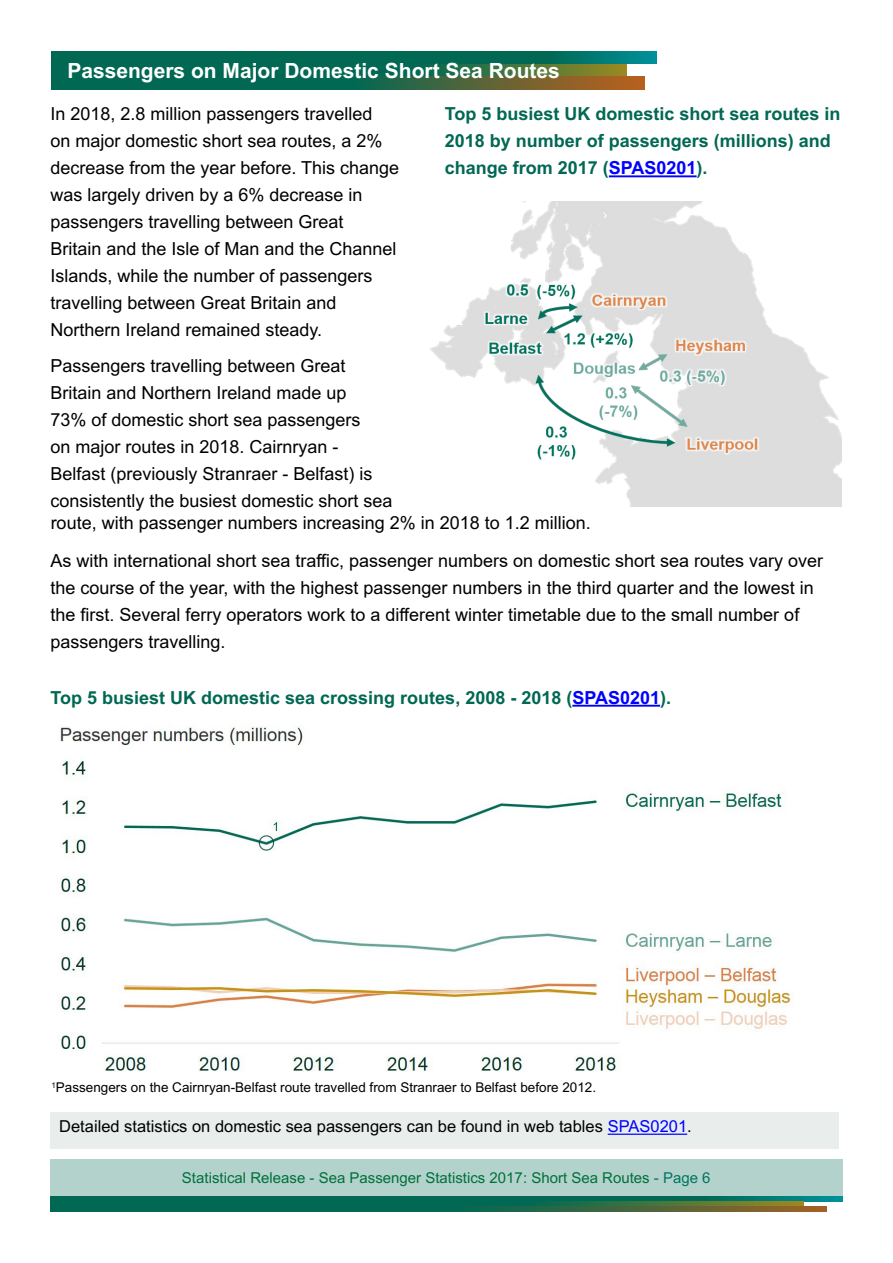
<style>
.page{position:relative;width:893px;height:1263px;background:#fff}
.page>*{position:absolute;margin:0;border:0;box-sizing:border-box;transform-origin:0 0}
.t1{font:700 21px "Arial";color:#fff}
.t2{font:18px/27px "Arial";color:#000}
.t3{font:18px/27px "Arial MT2";color:#000}
.t4{font:700 18px/27px "Arial";color:#006853}
.t5{font:16.5px "Arial";color:#000}
.t6{font:15px "Arial";color:#00703c}
.t7{font:13.5px "Arial";color:#000}
.s1{font-family:"Arial"}
.s2{color:#00f}
.s3{color:#007662}
</style>
<div class="page">
<div style="left:50px;top:1160px;width:792px;height:36px;background:#b3d2cb"></div>
<svg style="left:50px;top:1196px;width:792px;height:5px;background:#006b59"></svg>
<svg style="left:50px;top:1201px;width:753px;height:5px;background:#1b6d4a"></svg>
<svg style="left:50px;top:1206px;width:777px;height:6px;background:#256647"></svg>
<svg style="left:51px;top:64px;width:575px;height:13px;background:#1c6d49"></svg>
<svg style="left:51px;top:51px;width:605px;height:13px;background:#006b59"></svg>
<svg style="left:51px;top:77px;width:593px;height:12px;background:#306544"></svg>
<hr style="left:609px;top:175px;width:88px;height:2px;background:#00f">
<hr style="left:572px;top:705px;width:88px;height:2px;background:#00f">
<img style="left:430px;top:201px;width:412px;height:305px">
<img style="left:60px;top:726px;width:733px;height:346px">
<div style="left:51px;top:1112px;width:788px;height:36px;background:#e9eeed"></div>
<hr style="left:608px;top:1133px;width:79px;height:2px;background:#00f">
<p class="t1" style="left:67px;top:56px;width:494px">Passengers on Major Domestic Short Sea Routes</p>
<p class="t2" style="left:50px;top:100px;width:350px">In 2018, 2.8 million passengers travelled<br>on major domestic short sea routes, a 2% decrease from the year before. This change was largely driven by a 6% decrease in passengers travelling between Great<br>Britain and the Isle of Man and the Channel Islands, while the number of passengers travelling between Great Britain and Northern Ireland remained steady.</p>
<p class="t2" style="left:50px;top:352px;width:344px">Passengers travelling between Great Britain and Northern Ireland made up<br>73% of domestic short sea passengers<br>on major routes in 2018. Cairnryan - Belfast (previously Stranraer - Belfast) is consistently the busiest domestic short sea</p>
<p class="t2" style="left:51px;top:509px;width:542px">route, with passenger numbers increasing 2% in 2018 to 1.2 million.</p>
<p class="t3" style="left:50px;top:547px;width:774px">As with international short sea traffic, passenger numbers on domestic short sea routes vary over <span class="s1">the course of the year, with the highest passenger numbers in the third quarter and the lowest in </span>the first. Several ferry operators work to a different winter timetable due to the small number of <span class="s1">passengers travelling.</span></p>
<p class="t4" style="left:445px;top:101px;width:397px">Top 5 busiest UK domestic short sea routes in<br>2018 by number of passengers (millions) and change from 2017 (<span class="s2">SPAS0201</span>).</p>
<p class="t4" style="left:51px;top:684px;width:622px">Top 5 busiest UK domestic sea crossing routes, 2008 - 2018 (<span class="s2">SPAS0201</span>).</p>
<p class="t7" style="left:52px;top:1078px;width:546px"><sup>1</sup>Passengers on the Cairnryan-Belfast route travelled from Stranraer to Belfast before 2012.</p>
<p class="t5" style="left:59px;top:1115px;width:634px">Detailed statistics on domestic sea passengers can be found in web tables <span class="s2">SPAS0201</span>.</p>
<p class="t6" style="left:182px;top:1168px;width:530px">Statistical Release - Sea Passenger Statistics 2017: Short Sea Routes <span class="s3">- Page 6</span></p>
</div>
